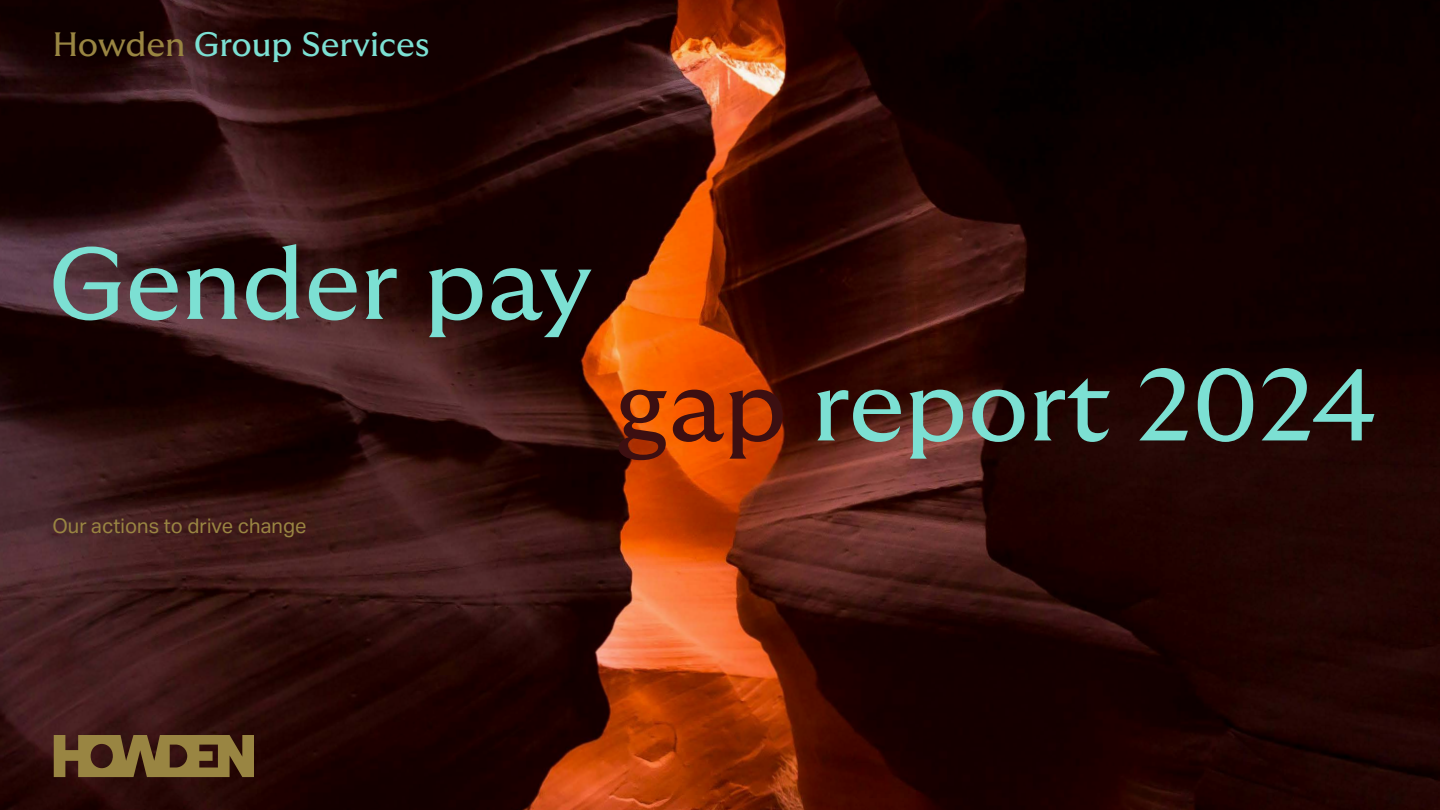
<style>
.page{position:relative;width:1440px;height:810px;background:#fff}
.page>*{position:absolute;margin:0;border:0;box-sizing:border-box;transform-origin:0 0}
.t1{font:101.25px "GT Ultra Median";letter-spacing:-.005em;color:#7ce0d3}
.t2{font:33.75px "GT Ultra Median";letter-spacing:-.005em;color:#7ce0d3}
.t3{font:20.25px "Aktiv Grotesk";color:#998542}
.s1{color:#998542}
.s2{color:#3c0f11}
</style>
<div class="page">
<img style="left:0;top:0;width:1440px;height:810px">
<svg style="left:54px;top:735px;width:200px;height:42px;background:#7d6534"></svg>
<h2 class="t2" style="left:52px;top:26px;width:379px"><span class="s1">Howden</span> Group Services</h2>
<h1 class="t1" style="left:48px;top:228px;width:546px">Gender pay</h1>
<p class="t3" style="left:52px;top:514px;width:256px">Our actions to drive change</p>
<h1 class="t1" style="left:616px;top:349px;width:762px"><span class="s2">gap</span> report 2024</h1>
</div>
